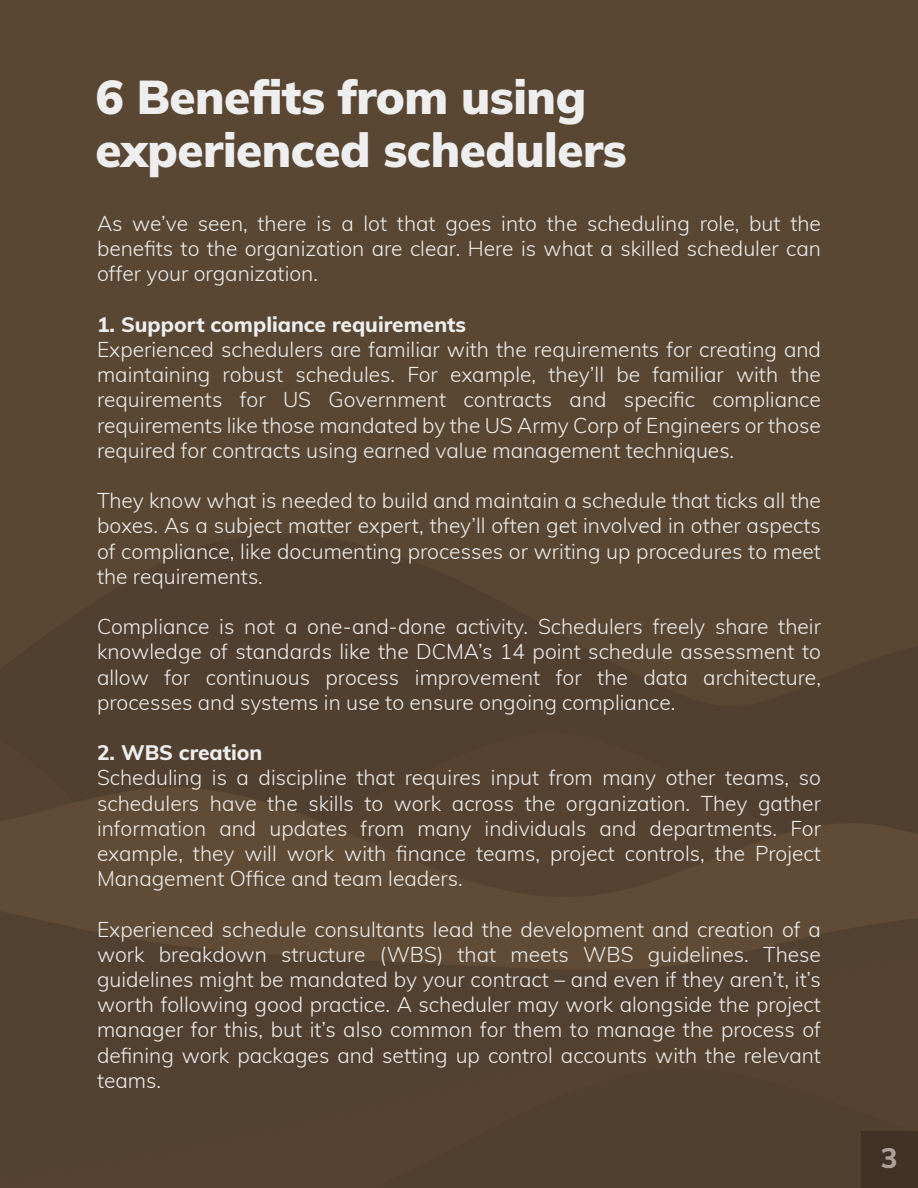
<style>
.page{position:relative;width:918px;height:1188px;background:#594733}
.page>*{position:absolute;margin:0;border:0;box-sizing:border-box;transform-origin:0 0}
.t1{font:900 47.4px/53.1px "Mulish";letter-spacing:-.01em;color:#eee}
.t2{font:800 28.2px "Muli";color:#ada299}
.t3{font:300 21px/25.2px "Muli";color:#eee;text-align:justify}
.t4{font:800 21px "Muli";color:#eee}
</style>
<div class="page">
<div style="left:862px;top:1132px;width:56px;height:56px;background:#413225"></div>
<h1 class="t1" style="left:96px;top:69px;width:533px">6 Benefits from using experienced schedulers</h1>
<p class="t3" style="left:97px;top:210px;width:726px">As we’ve seen, there is a lot that goes into the scheduling role, but the benefits to the organization are clear. Here is what a skilled scheduler can offer your organization.</p>
<p class="t4" style="left:97px;top:309px;width:371px">1. Support compliance requirements</p>
<p class="t3" style="left:97px;top:336px;width:726px">Experienced schedulers are familiar with the requirements for creating and maintaining robust schedules. For example, they’ll be familiar with the requirements for US Government contracts and specific compliance requirements like those mandated by the US Army Corp of Engineers or those required for contracts using earned value management techniques.</p>
<p class="t3" style="left:97px;top:487px;width:726px">They know what is needed to build and maintain a schedule that ticks all the boxes. As a subject matter expert, they’ll often get involved in other aspects of compliance, like documenting processes or writing up procedures to meet the requirements.</p>
<p class="t3" style="left:97px;top:613px;width:726px">Compliance is not a one-and-done activity. Schedulers freely share their knowledge of standards like the DCMA’s 14 point schedule assessment to allow for continuous process improvement for the data architecture, processes and systems in use to ensure ongoing compliance.</p>
<p class="t4" style="left:97px;top:737px;width:167px">2. WBS creation</p>
<p class="t3" style="left:97px;top:764px;width:726px">Scheduling is a discipline that requires input from many other teams, so schedulers have the skills to work across the organization. They gather information and updates from many individuals and departments. For example, they will work with finance teams, project controls, the Project Management Office and team leaders.</p>
<p class="t3" style="left:97px;top:916px;width:726px">Experienced schedule consultants lead the development and creation of a work breakdown structure (WBS) that meets WBS guidelines. These guidelines might be mandated by your contract – and even if they aren’t, it’s worth following good practice. A scheduler may work alongside the project manager for this, but it’s also common for them to manage the process of defining work packages and setting up control accounts with the relevant teams.</p>
<h2 class="t2" style="left:881px;top:1137px;width:18px">3</h2>
</div>
